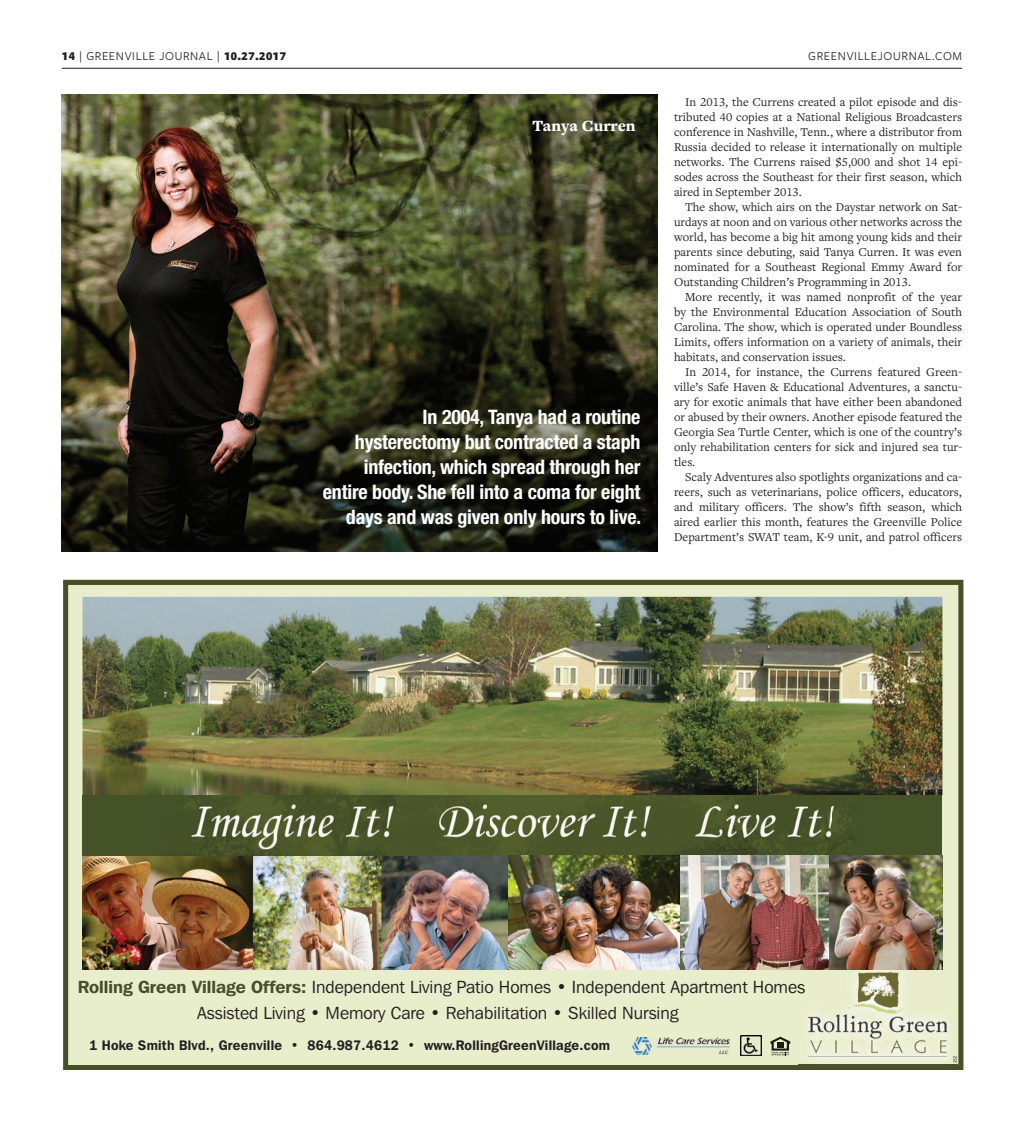
<style>
.page{position:relative;width:1024px;height:1125px;background:#fff}
.page>*{position:absolute;margin:0;border:0;box-sizing:border-box;transform-origin:0 0}
.t1{font:700 condensed 20px/25px "Helvetica Neue LT Std";letter-spacing:-.01em;color:#fff;text-align:right}
.t2{font:17.5px/26.2px "Franklin Gothic IT Cby BT";color:#231f20;text-align:center}
.t3{font:900 16.25px "Freight Text Pro";color:#fff}
.t4{font:600 13.75px "Franklin Gothic IT Cby BT";letter-spacing:.02em;color:#231f20;scale:.96 1}
.t5{font:12.5px/15px "Freight Text Pro";color:#231f20;text-align:justify}
.t6{font:12.5px "Freight Sans Pro";letter-spacing:.05em;color:#231f20}
.s1{font-weight:900}
.s2{font-weight:600;color:#465028}
</style>
<div class="page">
<hr style="left:62px;top:68px;width:900px;height:1px;background:#231f20">
<svg style="left:63px;top:580px;width:900px;height:490px;background:#d3d8b6"></svg>
<svg style="left:770px;top:1037px;width:20px;height:19px"></svg>
<img style="left:632px;top:1038px;width:98px;height:17px">
<img style="left:740px;top:1036px;width:21px;height:20px">
<img style="left:82px;top:597px;width:860px;height:373px">
<img style="left:798px;top:962px;width:159px;height:106px">
<svg style="left:953px;top:1056px;width:4px;height:7px"></svg>
<img style="left:798px;top:981px;width:7px;height:16px">
<img style="left:808px;top:972px;width:139px;height:85px">
<div style="left:82px;top:795px;width:860px;height:61px;background:#455127"></div>
<img style="left:185px;top:795px;width:690px;height:61px">
<img style="left:62px;top:94px;width:595px;height:457px">
<p class="t6" style="left:62px;top:48px;width:226px"><span class="s1">14</span> | GREENVILLE JOURNAL | <span class="s1">10.27.2017</span></p>
<p class="t6" style="left:808px;top:48px;width:155px">GREENVILLEJOURNAL.COM</p>
<h3 class="t3" style="left:532px;top:115px;width:105px">Tanya Curren</h3>
<h1 class="t1" style="left:323px;top:404px;width:320px">In 2004, Tanya had a routine hysterectomy but contracted a staph infection, which spread through her entire body. She fell into a coma for eight days and was given only hours to live.</h1>
<p class="t5" style="left:674px;top:94px;width:289px;text-indent:11px">In 2013, the Currens created a pilot episode and dis&shy;tributed 40 copies at a National Religious Broadcasters conference in Nashville, Tenn., where a distributor from Russia decided to release it internationally on multiple networks. The Currens raised $5,000 and shot 14 epi&shy;sodes across the Southeast for their first season, which aired in September 2013.</p>
<p class="t5" style="left:674px;top:199px;width:290px;text-indent:11px">The show, which airs on the Daystar network on Sat&shy;urdays at noon and on various other networks across the world, has become a big hit among young kids and their parents since debuting, said Tanya Curren. It was even nominated for a Southeast Regional Emmy Award for Outstanding Children’s Programming in 2013.</p>
<p class="t5" style="left:674px;top:289px;width:290px;text-indent:11px">More recently, it was named nonprofit of the year by the Environmental Education Association of South Carolina. The show, which is operated under Boundless Limits, offers information on a variety of animals, their habitats, and conservation issues.</p>
<p class="t5" style="left:674px;top:364px;width:290px;text-indent:11px">In 2014, for instance, the Currens featured Green&shy;ville’s Safe Haven &amp; Educational Adventures, a sanctu&shy;ary for exotic animals that have either been abandoned or abused by their owners. Another episode featured the Georgia Sea Turtle Center, which is one of the country’s only rehabilitation centers for sick and injured sea tur&shy;tles.</p>
<p class="t5" style="left:674px;top:469px;width:290px;text-indent:11px">Scaly Adventures also spotlights organizations and ca&shy;reers, such as veterinarians, police officers, educators, and military officers. The show’s fifth season, which aired earlier this month, features the Greenville Police Department’s SWAT team, K-9 unit, and patrol officers</p>
<h2 class="t2" style="left:78px;top:974px;width:729px"><span class="s2">Rolling Green Village Offers:</span> Independent Living Patio Homes • Independent Apartment Homes<br>Assisted Living • Memory Care • Rehabilitation • Skilled Nursing</h2>
<p class="t4" style="left:89px;top:1037px;width:544px">1 Hoke Smith Blvd., Greenville • 864.987.4612 • www.RollingGreenVillage.com</p>
</div>
